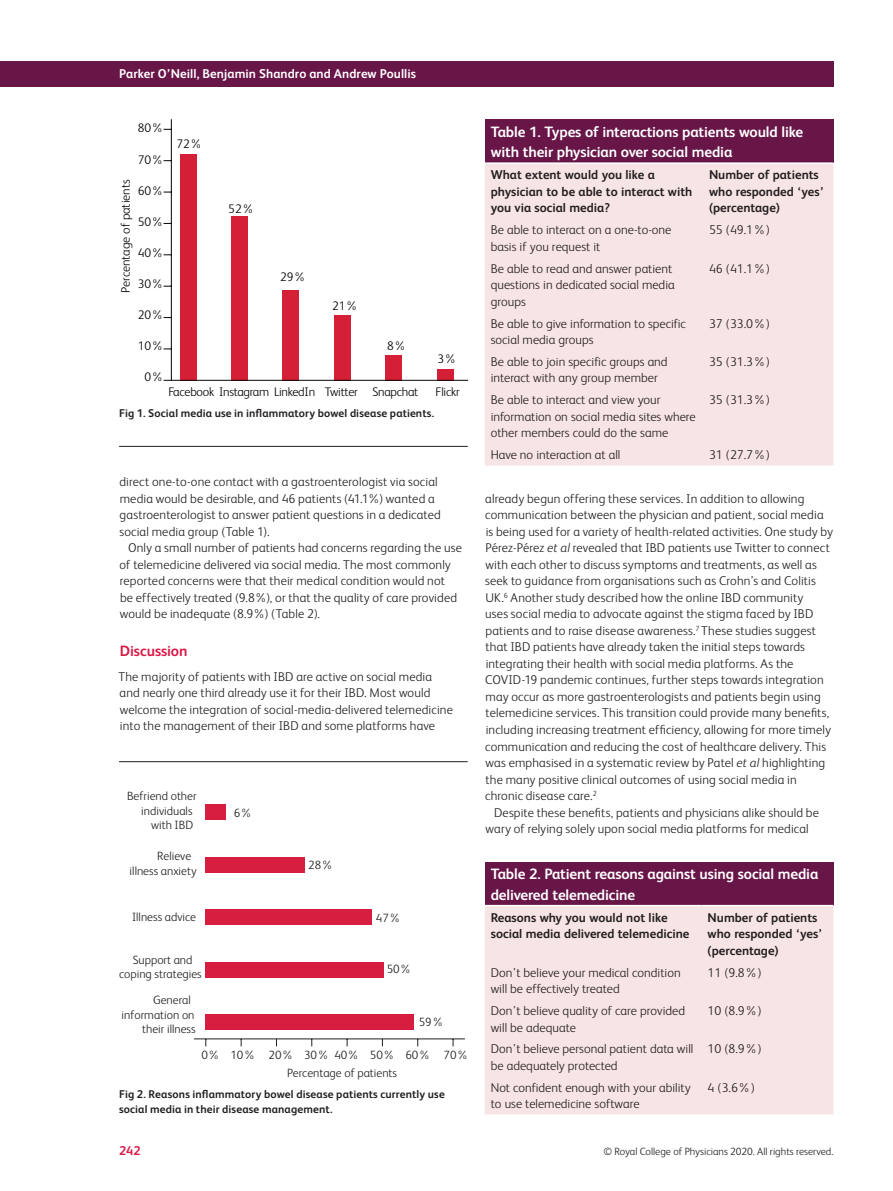
<style>
.page{position:relative;width:893px;height:1191px;background:#fff}
.page>*{position:absolute;margin:0;border:0;box-sizing:border-box;transform-origin:0 0}
.table-wrap_caption_P{font:700 15px/20.2px "FS Albert";letter-spacing:-.01em;color:#fff}
.body_H1{font:700 15px "FS Albert";letter-spacing:-.005em;color:#da1a48}
.body_sec_P_noIndent{font:300 12.75px/16.5px "FS Albert";letter-spacing:.01em;color:#231f20}
.tbody_left{font:300 12.75px/16.5px "FS Albert";color:#231f20}
.body_sec_P_Indent{font:300 12.75px/16.5px "FS Albert";letter-spacing:.01em;color:#231f20}
.thead_left{font:700 12.75px/16.5px "FS Albert";color:#231f20}
.t1{font:700 12.75px "FS Albert";letter-spacing:.005em;color:#fff}
.t2{font:700 12.75px "FS Albert";color:#da1a48}
.t3{font:300 12.45px "FS Albert";letter-spacing:-.02em;color:#050504}
.t4{font:300 12.45px "FS Albert";color:#050504}
.t5{font:300 12px/14.4px "FS Albert";color:#231f20}
.Figure_caption{font:700 11.25px/14.7px "FS Albert";letter-spacing:.01em;color:#231f20}
.t6{font:300 10.5px "FS Albert";color:#231f20}
.s1{font-style:italic}
</style>
<div class="page">
<hr style="left:119px;top:446px;width:349px;height:1px;background:#231f20">
<hr style="left:171px;top:119px;width:1px;height:261px;background:#050504">
<div style="left:180px;top:155px;width:16px;height:226px;background:#d51f36"></div>
<div style="left:231px;top:216px;width:17px;height:165px;background:#d51f36"></div>
<div style="left:283px;top:290px;width:16px;height:91px;background:#d51f36"></div>
<div style="left:334px;top:315px;width:16px;height:66px;background:#d51f36"></div>
<div style="left:386px;top:356px;width:16px;height:25px;background:#d51f36"></div>
<div style="left:437px;top:369px;width:16px;height:12px;background:#d51f36"></div>
<hr style="left:164px;top:380px;width:304px;height:1px;background:#050504">
<hr style="left:119px;top:761px;width:349px;height:1px;background:#231f20">
<hr style="left:194px;top:1038px;width:271px;height:1px;background:#231f20">
<div style="left:205px;top:1014px;width:209px;height:16px;background:#d71d40"></div>
<div style="left:205px;top:962px;width:179px;height:15px;background:#d71d40"></div>
<div style="left:205px;top:909px;width:167px;height:16px;background:#d71d40"></div>
<div style="left:205px;top:857px;width:100px;height:16px;background:#d71d40"></div>
<div style="left:205px;top:804px;width:20px;height:16px;background:#d71d40"></div>
<div style="left:485px;top:119px;width:348px;height:44px;background:#681548"></div>
<div style="left:485px;top:164px;width:348px;height:301px;background:#f7e4e4"></div>
<hr style="left:485px;top:162px;width:218px;height:2px;background:#fff">
<hr style="left:703px;top:162px;width:130px;height:2px;background:#fff">
<div style="left:485px;top:861px;width:348px;height:44px;background:#681548"></div>
<div style="left:485px;top:906px;width:348px;height:208px;background:#f7e4e4"></div>
<div style="left:0;top:62px;width:833px;height:25px;background:#681548"></div>
<p class="t1" style="left:119px;top:66px;width:298px">Parker O’Neill, Benjamin Shandro and Andrew Poullis</p>
<p class="t3" style="left:138px;top:121px;width:27px">80%</p>
<p class="t3" style="left:138px;top:152px;width:27px">70%</p>
<p class="t3" style="left:138px;top:183px;width:27px">60%</p>
<p class="t3" style="left:138px;top:214px;width:27px">50%</p>
<p class="t3" style="left:138px;top:245px;width:27px">40%</p>
<p class="t3" style="left:138px;top:276px;width:27px">30%</p>
<p class="t3" style="left:138px;top:307px;width:27px">20%</p>
<p class="t3" style="left:138px;top:338px;width:27px">10%</p>
<p class="t3" style="left:144px;top:370px;width:21px">0%</p>
<p class="t4" style="left:119px;top:292px;width:115px;rotate:-90deg">Percentage of patients</p>
<p class="t3" style="left:176px;top:136px;width:27px">72%</p>
<p class="t3" style="left:228px;top:201px;width:27px">52%</p>
<p class="t3" style="left:280px;top:270px;width:27px">29%</p>
<p class="t3" style="left:332px;top:298px;width:27px">21%</p>
<p class="t3" style="left:387px;top:339px;width:21px">8%</p>
<p class="t3" style="left:437px;top:352px;width:21px">3%</p>
<p class="t3" style="left:168px;top:385px;width:251px">Facebook Instagram LinkedIn Twitter Snapchat</p>
<p class="t3" style="left:435px;top:385px;width:26px">Flickr</p>
<p class="Figure_caption" style="left:119px;top:406px;width:317px">Fig 1. Social media use in inflammatory bowel disease patients.</p>
<p class="body_sec_P_Indent" style="left:119px;top:473px;width:323px">direct one-to-one contact with a gastroenterologist via social media would be desirable, and 46 patients (41.1%) wanted a gastroenterologist to answer patient questions in a dedicated social media group (Table 1).</p>
<p class="body_sec_P_Indent" style="left:120px;top:539px;width:344px;text-indent:9px">Only a small number of patients had concerns regarding the use of telemedicine delivered via social media. The most commonly reported concerns were that their medical condition would not<br>be effectively treated (9.8%), or that the quality of care provided would be inadequate (8.9%) (Table 2).</p>
<p class="body_H1" style="left:120px;top:642px;width:69px">Discussion</p>
<p class="body_sec_P_noIndent" style="left:118px;top:668px;width:336px">The majority of patients with IBD are active on social media and nearly one third already use it for their IBD. Most would welcome the integration of social-media-delivered telemedicine into the management of their IBD and some platforms have</p>
<p class="t5" style="left:127px;top:788px;width:71px">Befriend other</p>
<p class="t5" style="left:141px;top:803px;width:53px">individuals</p>
<p class="t5" style="left:151px;top:817px;width:44px">with IBD</p>
<p class="t5" style="left:130px;top:848px;width:68px;text-indent:28px">Relieve illness anxiety</p>
<p class="t5" style="left:132px;top:909px;width:66px">Illness advice</p>
<p class="t5" style="left:119px;top:952px;width:84px;text-align:center">Support and coping strategies</p>
<p class="t5" style="left:153px;top:992px;width:39px">General</p>
<p class="t5" style="left:122px;top:1007px;width:75px">information on</p>
<p class="t5" style="left:142px;top:1021px;width:55px">their illness</p>
<p class="t5" style="left:234px;top:806px;width:20px">6%</p>
<p class="t5" style="left:308px;top:857px;width:26px">28%</p>
<p class="t5" style="left:376px;top:910px;width:26px">47%</p>
<p class="t5" style="left:387px;top:961px;width:26px">50%</p>
<p class="t5" style="left:419px;top:1014px;width:26px">59%</p>
<p class="t5" style="left:287px;top:1046px;width:183px;line-height:18px;text-indent:-86px">0% 10% 20% 30% 40% 50% 60% 70%<br>Percentage of patients</p>
<p class="Figure_caption" style="left:119px;top:1086px;width:327px">Fig 2. Reasons inflammatory bowel disease patients currently use social media in their disease management.</p>
<p class="table-wrap_caption_P" style="left:491px;top:121px;width:314px">Table 1. Types of interactions patients would like with their physician over social media</p>
<p class="thead_left" style="left:491px;top:166px;width:203px">What extent would you like a physician to be able to interact with you via social media?</p>
<p class="thead_left" style="left:709px;top:166px;width:117px">Number of patients who responded ‘yes’ (percentage)</p>
<p class="tbody_left" style="left:491px;top:221px;width:182px">Be able to interact on a one-to-one basis if you request it</p>
<p class="tbody_left" style="left:709px;top:221px;width:62px">55 (49.1%)</p>
<p class="tbody_left" style="left:491px;top:260px;width:185px">Be able to read and answer patient questions in dedicated social media groups</p>
<p class="tbody_left" style="left:709px;top:260px;width:62px">46 (41.1%)</p>
<p class="tbody_left" style="left:491px;top:315px;width:197px">Be able to give information to specific social media groups</p>
<p class="tbody_left" style="left:709px;top:315px;width:62px">37 (33.0%)</p>
<p class="tbody_left" style="left:491px;top:353px;width:178px">Be able to join specific groups and interact with any group member</p>
<p class="tbody_left" style="left:709px;top:353px;width:62px">35 (31.3%)</p>
<p class="tbody_left" style="left:491px;top:392px;width:207px">Be able to interact and view your information on social media sites where other members could do the same</p>
<p class="tbody_left" style="left:709px;top:392px;width:62px">35 (31.3%)</p>
<p class="tbody_left" style="left:491px;top:447px;width:131px">Have no interaction at all</p>
<p class="tbody_left" style="left:709px;top:447px;width:62px">31 (27.7%)</p>
<p class="body_sec_P_noIndent" style="left:485px;top:490px;width:349px">already begun offering these services. In addition to allowing communication between the physician and patient, social media is being used for a variety of health-related activities. One study by Pérez-Pérez <span class="s1">et al</span> revealed that IBD patients use Twitter to connect with each other to discuss symptoms and treatments, as well as seek to guidance from organisations such as Crohn’s and Colitis UK.<sup>6</sup> Another study described how the online IBD community<br>uses social media to advocate against the stigma faced by IBD patients and to raise disease awareness.<sup>7</sup> These studies suggest that IBD patients have already taken the initial steps towards integrating their health with social media platforms. As the COVID-19 pandemic continues, further steps towards integration may occur as more gastroenterologists and patients begin using telemedicine services. This transition could provide many benefits, including increasing treatment efficiency, allowing for more timely communication and reducing the cost of healthcare delivery. This was emphasised in a systematic review by Patel <span class="s1">et al</span> highlighting the many positive clinical outcomes of using social media in chronic disease care.<sup>2</sup></p>
<p class="body_sec_P_Indent" style="left:486px;top:804px;width:335px;text-indent:9px">Despite these benefits, patients and physicians alike should be wary of relying solely upon social media platforms for medical</p>
<p class="table-wrap_caption_P" style="left:491px;top:864px;width:329px">Table 2. Patient reasons against using social media delivered telemedicine</p>
<p class="thead_left" style="left:491px;top:909px;width:200px">Reasons why you would not like social media delivered telemedicine</p>
<p class="thead_left" style="left:708px;top:909px;width:117px">Number of patients who responded ‘yes’ (percentage)</p>
<p class="tbody_left" style="left:491px;top:963px;width:191px">Don’t believe your medical condition will be effectively treated</p>
<p class="tbody_left" style="left:708px;top:963px;width:56px">11 (9.8%)</p>
<p class="tbody_left" style="left:491px;top:1002px;width:196px">Don’t believe quality of care provided will be adequate</p>
<p class="tbody_left" style="left:708px;top:1002px;width:56px">10 (8.9%)</p>
<p class="tbody_left" style="left:491px;top:1040px;width:204px">Don’t believe personal patient data will be adequately protected</p>
<p class="tbody_left" style="left:708px;top:1040px;width:56px">10 (8.9%)</p>
<p class="tbody_left" style="left:491px;top:1079px;width:201px">Not confident enough with your ability to use telemedicine software</p>
<p class="tbody_left" style="left:708px;top:1079px;width:49px">4 (3.6%)</p>
<p class="t2" style="left:119px;top:1143px;width:23px">242</p>
<p class="t6" style="left:604px;top:1145px;width:231px">© Royal College of Physicians 2020. All rights reserved.</p>
</div>
